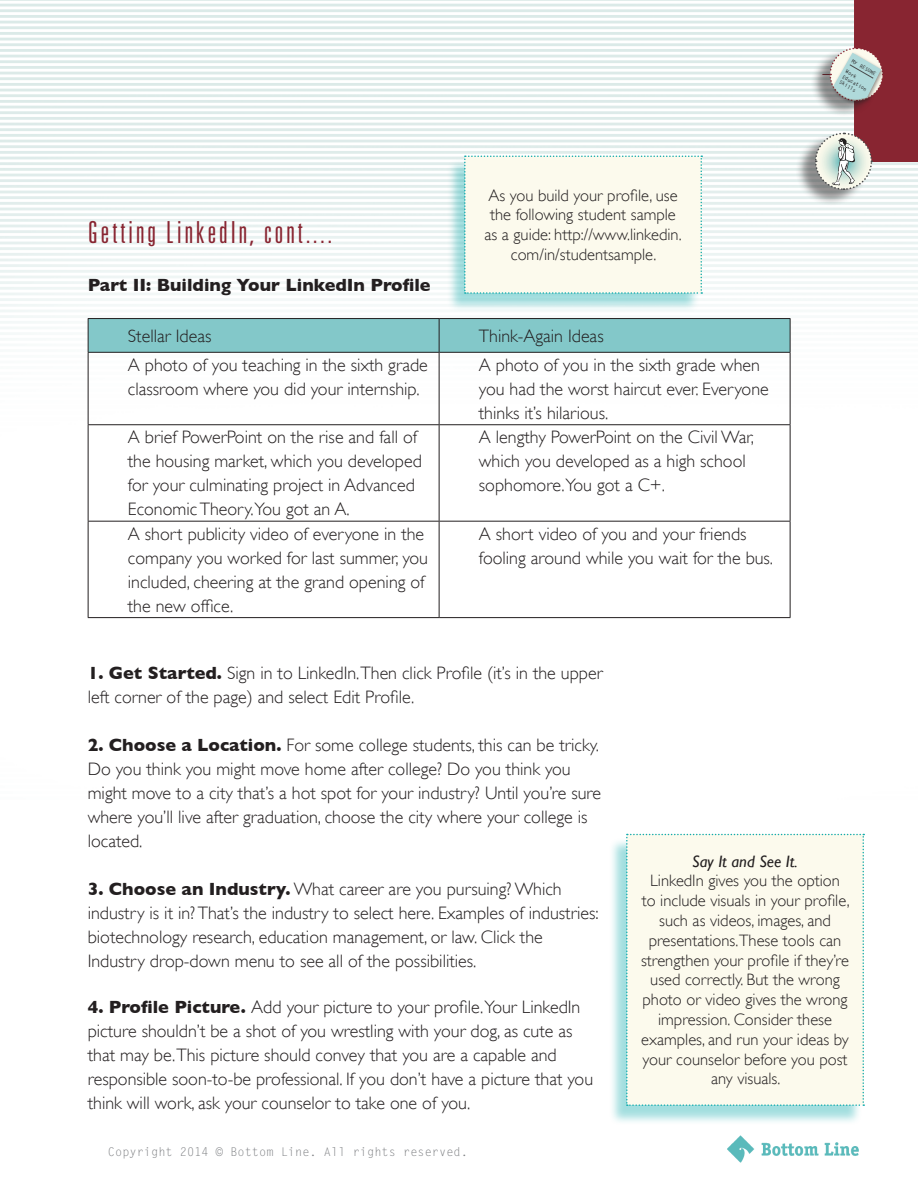
<style>
.page{position:relative;width:918px;height:1188px;background:#fff}
.page>*{position:absolute;margin:0;border:0;box-sizing:border-box;transform-origin:0 0}
.t1{font:300 ultra-condensed 30.3px "Univers";letter-spacing:.1em;color:#882531}
.body{font:300 18px/24px "Gill Sans";color:#231f20}
.t2{font:700 18px "Gill Sans";color:#231f20}
.t3{font:300 16.5px/19.8px "Gill Sans";color:#231f20;text-align:center}
.t4{font:italic 16.5px "Gill Sans";color:#231f20}
.t5{font:12px "Letter Gothic Std";color:#7c7e81}
.t6{font:700 5.1px/6.1px "Letter Gothic Std";color:#231f20}
.s1{font-weight:700}
</style>
<div class="page">
<img style="left:0;top:0;width:918px;height:836px">
<img style="left:728px;top:1135px;width:131px;height:28px">
<div style="left:855px;top:1px;width:62px;height:160px;background:#882531"></div>
<div style="left:854px;top:0;width:64px;height:162px;border:2px solid #882531"></div>
<hr style="left:856px;top:40px;width:1px;height:69px;background:#882531">
<div style="left:810px;top:49px;width:69px;height:68px;background:#231f20;opacity:.5"></div>
<div style="left:831px;top:51px;width:54px;height:54px;background:#231f20;opacity:.49"></div>
<svg style="left:829px;top:47px;width:55px;height:56px"></svg>
<div style="left:795px;top:133px;width:72px;height:73px;background:#231f20;opacity:.5"></div>
<svg style="left:814px;top:132px;width:59px;height:59px"></svg>
<div style="left:89px;top:319px;width:701px;height:33px;background:#83c8c9"></div>
<hr style="left:88px;top:318px;width:351px;height:1px;background:#231f20">
<hr style="left:88px;top:319px;width:1px;height:33px;background:#231f20">
<hr style="left:439px;top:318px;width:351px;height:1px;background:#231f20">
<hr style="left:439px;top:319px;width:1px;height:33px;background:#231f20">
<hr style="left:790px;top:319px;width:1px;height:33px;background:#231f20">
<hr style="left:88px;top:352px;width:351px;height:1px;background:#231f20">
<hr style="left:88px;top:353px;width:1px;height:71px;background:#231f20">
<hr style="left:439px;top:352px;width:351px;height:1px;background:#231f20">
<hr style="left:439px;top:353px;width:1px;height:71px;background:#231f20">
<hr style="left:790px;top:353px;width:1px;height:71px;background:#231f20">
<hr style="left:88px;top:424px;width:351px;height:1px;background:#231f20">
<hr style="left:88px;top:425px;width:1px;height:96px;background:#231f20">
<hr style="left:439px;top:424px;width:351px;height:1px;background:#231f20">
<hr style="left:439px;top:425px;width:1px;height:96px;background:#231f20">
<hr style="left:790px;top:425px;width:1px;height:96px;background:#231f20">
<hr style="left:88px;top:521px;width:351px;height:1px;background:#231f20">
<hr style="left:88px;top:522px;width:1px;height:95px;background:#231f20">
<hr style="left:439px;top:521px;width:351px;height:1px;background:#231f20">
<hr style="left:439px;top:522px;width:1px;height:95px;background:#231f20">
<hr style="left:790px;top:522px;width:1px;height:95px;background:#231f20">
<hr style="left:88px;top:617px;width:351px;height:1px;background:#231f20">
<hr style="left:439px;top:617px;width:351px;height:1px;background:#231f20">
<div style="left:447px;top:159px;width:253px;height:154px;background:#12abad;opacity:.39"></div>
<div style="left:464px;top:156px;width:238px;height:138px;background:#fcfaed"></div>
<div style="left:609px;top:837px;width:253px;height:288px;background:#12abad;opacity:.39"></div>
<div style="left:626px;top:834px;width:238px;height:272px;background:#fcfaed"></div>
<p class="t3" style="left:484px;top:185px;width:199px">As you build your profile, use the following student sample as a guide: http://www.linkedin. com/in/studentsample.</p>
<p class="t1" style="left:88px;top:216px;width:246px">Getting LinkedIn, cont....</p>
<p class="t2" style="left:88px;top:274px;width:344px">Part II: Building Your LinkedIn Profile</p>
<p class="body" style="left:128px;top:323px;width:85px">Stellar Ideas</p>
<p class="body" style="left:479px;top:323px;width:126px">Think-Again Ideas</p>
<p class="body" style="left:128px;top:352px;width:302px">A photo of you teaching in the sixth grade classroom where you did your internship.</p>
<p class="body" style="left:479px;top:352px;width:291px">A photo of you in the sixth grade when you had the worst haircut ever. Everyone thinks it’s hilarious.</p>
<p class="body" style="left:128px;top:424px;width:296px">A brief PowerPoint on the rise and fall of the housing market, which you developed for your culminating project in Advanced Economic Theory.You got an A.</p>
<p class="body" style="left:479px;top:424px;width:277px">A lengthy PowerPoint on the Civil War, which you developed as a high school sophomore.You got a C+.</p>
<p class="body" style="left:128px;top:521px;width:302px">A short publicity video of everyone in the company you worked for last summer, you included, cheering at the grand opening of the new office.</p>
<p class="body" style="left:479px;top:521px;width:296px">A short video of you and your friends fooling around while you wait for the bus.</p>
<p class="t6" style="left:854px;top:58px;width:29px;rotate:30deg">My RESUME</p>
<p class="t6" style="left:847px;top:68px;width:29px;rotate:30deg">Work<br>Education<br>Skills</p>
<p class="body" style="left:88px;top:660px;width:516px"><span class="s1">1. Get Started.</span> Sign in to LinkedIn.Then click Profile (it’s in the upper left corner of the page) and select Edit Profile.</p>
<p class="body" style="left:88px;top:732px;width:515px"><span class="s1">2. Choose a Location.</span> For some college students, this can be tricky.<br>Do you think you might move home after college? Do you think you might move to a city that’s a hot spot for your industry? Until you’re sure where you’ll live after graduation, choose the city where your college is located.</p>
<p class="body" style="left:88px;top:876px;width:512px"><span class="s1">3. Choose an Industry.</span> What career are you pursuing? Which industry is it in? That’s the industry to select here. Examples of industries: biotechnology research, education management, or law. Click the Industry drop-down menu to see all of the possibilities.</p>
<p class="body" style="left:88px;top:994px;width:507px"><span class="s1">4. Profile Picture.</span> Add your picture to your profile.Your LinkedIn picture shouldn’t be a shot of you wrestling with your dog, as cute as that may be.This picture should convey that you are a capable and responsible soon-to-be professional. If you don’t have a picture that you think will work, ask your counselor to take one of you.</p>
<p class="t5" style="left:108px;top:1145px;width:362px">Copyright 2014 © Bottom Line. All rights reserved.</p>
<p class="t4" style="left:692px;top:852px;width:107px">Say It and See It.</p>
<p class="t3" style="left:641px;top:870px;width:210px">LinkedIn gives you the option<br>to include visuals in your profile, such as videos, images, and presentations.These tools can strengthen your profile if they’re used correctly. But the wrong photo or video gives the wrong impression. Consider these examples, and run your ideas by your counselor before you post any visuals.</p>
</div>
